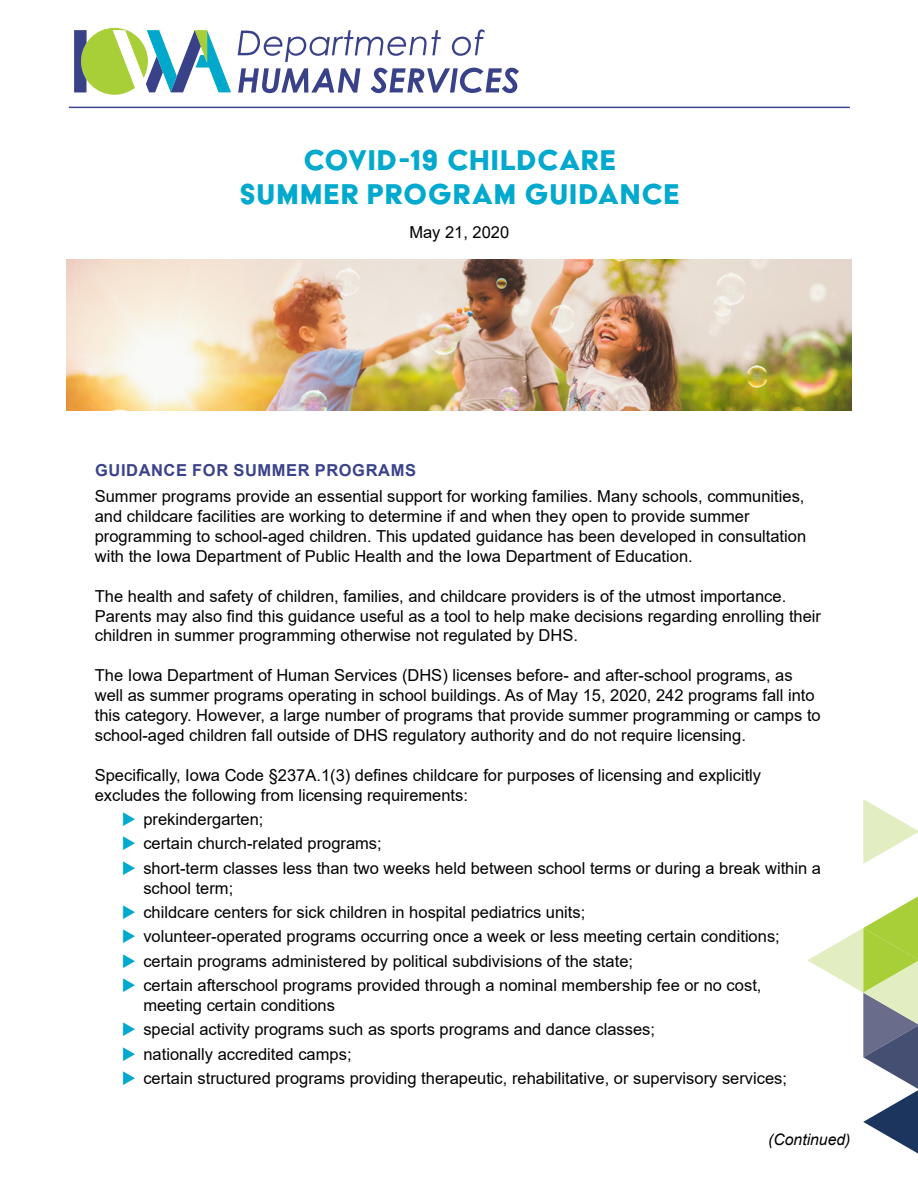
<style>
.page{position:relative;width:918px;height:1188px;background:#fff}
.page>*{position:absolute;margin:0;border:0;box-sizing:border-box;transform-origin:0 0}
.t1{font:33px/34.5px "Acier BAT Text Solid";letter-spacing:.02em;color:#00a9cd;text-align:center}
.t2{font:16.5px/19.8px "Arial";color:#000}
.t3{font:700 16.5px "Arial";letter-spacing:.035em;color:#3a438a}
.t4{font:italic 15.75px "Arial";color:#000}
.s1{color:#00a9cd}
</style>
<div class="page">
<hr style="left:69px;top:107px;width:781px;height:1px;background:#394289">
<svg style="left:238px;top:30px;width:203px;height:32px"></svg>
<svg style="left:452px;top:29px;width:33px;height:27px"></svg>
<svg style="left:238px;top:68px;width:122px;height:25px"></svg>
<svg style="left:371px;top:68px;width:148px;height:25px"></svg>
<svg style="left:74px;top:28px;width:157px;height:67px"></svg>
<svg style="left:863px;top:799px;width:55px;height:65px"></svg>
<svg style="left:807px;top:896px;width:111px;height:257px"></svg>
<img style="left:67px;top:259px;width:785px;height:152px">
<h1 class="t1" style="left:239px;top:142px;width:441px">COVID-19 CHILDCARE<br>SUMMER PROGRAM GUIDANCE</h1>
<p class="t2" style="left:409px;top:222px;width:101px">May 21, 2020</p>
<p class="t3" style="left:95px;top:458px;width:322px">GUIDANCE FOR SUMMER PROGRAMS</p>
<p class="t2" style="left:95px;top:487px;width:713px">Summer programs provide an essential support for working families. Many schools, communities, and childcare facilities are working to determine if and when they open to provide summer programming to school-aged children. This updated guidance has been developed in consultation with the Iowa Department of Public Health and the Iowa Department of Education.</p>
<p class="t2" style="left:95px;top:586px;width:728px">The health and safety of children, families, and childcare providers is of the utmost importance.<br>Parents may also find this guidance useful as a tool to help make decisions regarding enrolling their children in summer programming otherwise not regulated by DHS.</p>
<p class="t2" style="left:95px;top:666px;width:727px">The Iowa Department of Human Services (DHS) licenses before- and after-school programs, as well as summer programs operating in school buildings. As of May 15, 2020, 242 programs fall into this category. However, a large number of programs that provide summer programming or camps to school-aged children fall outside of DHS regulatory authority and do not require licensing.</p>
<p class="t2" style="left:95px;top:765px;width:668px">Specifically, Iowa Code §237A.1(3) defines childcare for purposes of licensing and explicitly excludes the following from licensing requirements:</p>
<p class="t2" style="left:122px;top:809px;width:143px"><span class="s1">◆</span> prekindergarten;</p>
<p class="t2" style="left:122px;top:834px;width:262px"><span class="s1">◆</span> certain church-related programs;</p>
<p class="t2" style="left:143px;top:858px;width:679px;text-indent:-22px"><span class="s1">◆</span> short-term classes less than two weeks held between school terms or during a break within a school term;</p>
<p class="t2" style="left:122px;top:902px;width:465px"><span class="s1">◆</span> childcare centers for sick children in hospital pediatrics units;</p>
<p class="t2" style="left:122px;top:927px;width:660px"><span class="s1">◆</span> volunteer-operated programs occurring once a week or less meeting certain conditions;</p>
<p class="t2" style="left:122px;top:951px;width:513px"><span class="s1">◆</span> certain programs administered by political subdivisions of the state;</p>
<p class="t2" style="left:143px;top:975px;width:620px;text-indent:-22px"><span class="s1">◆</span> certain afterschool programs provided through a nominal membership fee or no cost, meeting certain conditions</p>
<p class="t2" style="left:122px;top:1020px;width:535px"><span class="s1">◆</span> special activity programs such as sports programs and dance classes;</p>
<p class="t2" style="left:122px;top:1044px;width:231px"><span class="s1">◆</span> nationally accredited camps;</p>
<p class="t2" style="left:122px;top:1068px;width:667px"><span class="s1">◆</span> certain structured programs providing therapeutic, rehabilitative, or supervisory services;</p>
<p class="t4" style="left:768px;top:1130px;width:84px">(Continued)</p>
</div>
